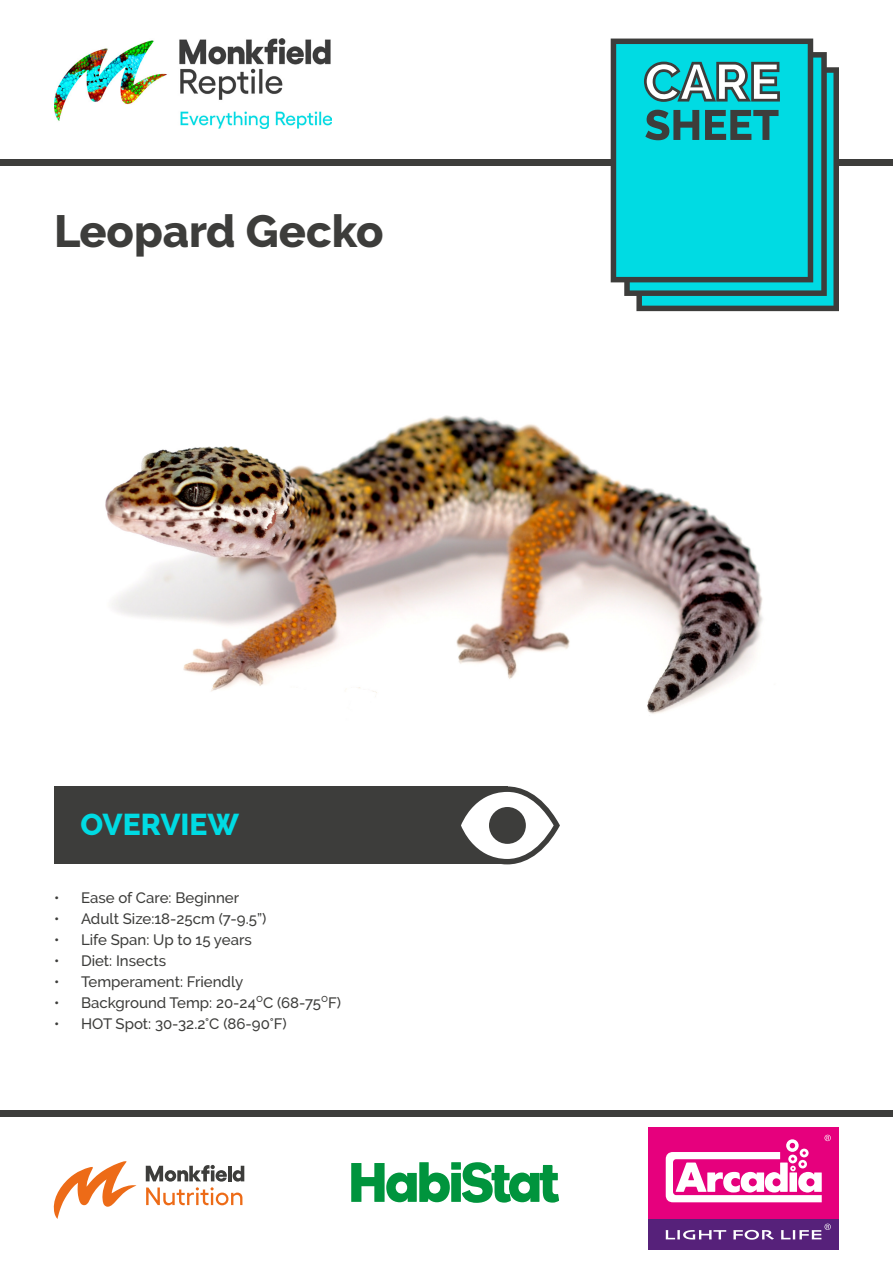
<style>
.page{position:relative;width:893px;height:1263px;background:#fff}
.page>*{position:absolute;margin:0;border:0;box-sizing:border-box;transform-origin:0 0}
.t1{font:800 45px "Raleway";color:#3d3d3b}
.t2{font:800 30px "Raleway";color:#00dbe3}
.t3{font:500 15px "Raleway";color:#3d3d3b}
</style>
<div class="page">
<img style="left:0;top:141px;width:893px;height:724px">
<div style="left:54px;top:786px;width:454px;height:78px;background:#3d3d3b"></div>
<div style="left:0;top:1110px;width:893px;height:6px;background:#3d3d3b"></div>
<div style="left:0;top:160px;width:893px;height:6px;background:#3d3d3b"></div>
<svg style="left:351px;top:1162px;width:208px;height:41px"></svg>
<svg style="left:461px;top:786px;width:99px;height:78px"></svg>
<div style="left:489px;top:807px;width:37px;height:37px;background:#3d3d3b;border-radius:50%"></div>
<svg style="left:636px;top:67px;width:203px;height:244px;background:#1a979a"></svg>
<svg style="left:624px;top:52px;width:203px;height:244px;background:#1a9599"></svg>
<svg style="left:611px;top:39px;width:202px;height:243px;background:#06c8cf"></svg>
<svg style="left:644px;top:62px;width:136px;height:40px"></svg>
<svg style="left:645px;top:110px;width:54px;height:30px;background:#228183"></svg>
<svg style="left:705px;top:110px;width:73px;height:30px;background:#218486"></svg>
<img style="left:54px;top:39px;width:278px;height:89px">
<svg style="left:146px;top:1165px;width:81px;height:16px"></svg>
<hr style="left:228px;top:1166px;width:4px;height:15px;background:#3d3d3b">
<svg style="left:233px;top:1166px;width:11px;height:15px"></svg>
<svg style="left:146px;top:1187px;width:96px;height:18px"></svg>
<svg style="left:53px;top:1161px;width:84px;height:58px"></svg>
<div style="left:648px;top:1127px;width:191px;height:92px;background:#e6007d"></div>
<div style="left:648px;top:1219px;width:191px;height:31px;background:#56217a"></div>
<svg style="left:666px;top:1135px;width:165px;height:67px"></svg>
<svg style="left:666px;top:1230px;width:60px;height:9px"></svg>
<svg style="left:733px;top:1230px;width:41px;height:10px"></svg>
<svg style="left:781px;top:1223px;width:50px;height:16px"></svg>
<p class="t1" style="left:54px;top:206px;width:331px">Leopard Gecko</p>
<p class="t2" style="left:81px;top:807px;width:160px">OVERVIEW</p>
<p class="t3" style="left:54px;top:889px;width:187px">• Ease of Care: Beginner</p>
<p class="t3" style="left:54px;top:910px;width:214px">• Adult Size:18-25cm (7-9.5”)</p>
<p class="t3" style="left:54px;top:931px;width:199px">• Life Span: Up to 15 years</p>
<p class="t3" style="left:54px;top:952px;width:114px">• Diet: Insects</p>
<p class="t3" style="left:54px;top:973px;width:191px">• Temperament: Friendly</p>
<p class="t3" style="left:54px;top:994px;width:289px">• Background Temp: 20-24⁰C (68-75⁰F)</p>
<p class="t3" style="left:54px;top:1015px;width:234px">• HOT Spot: 30-32.2°C (86-90°F)</p>
</div>
